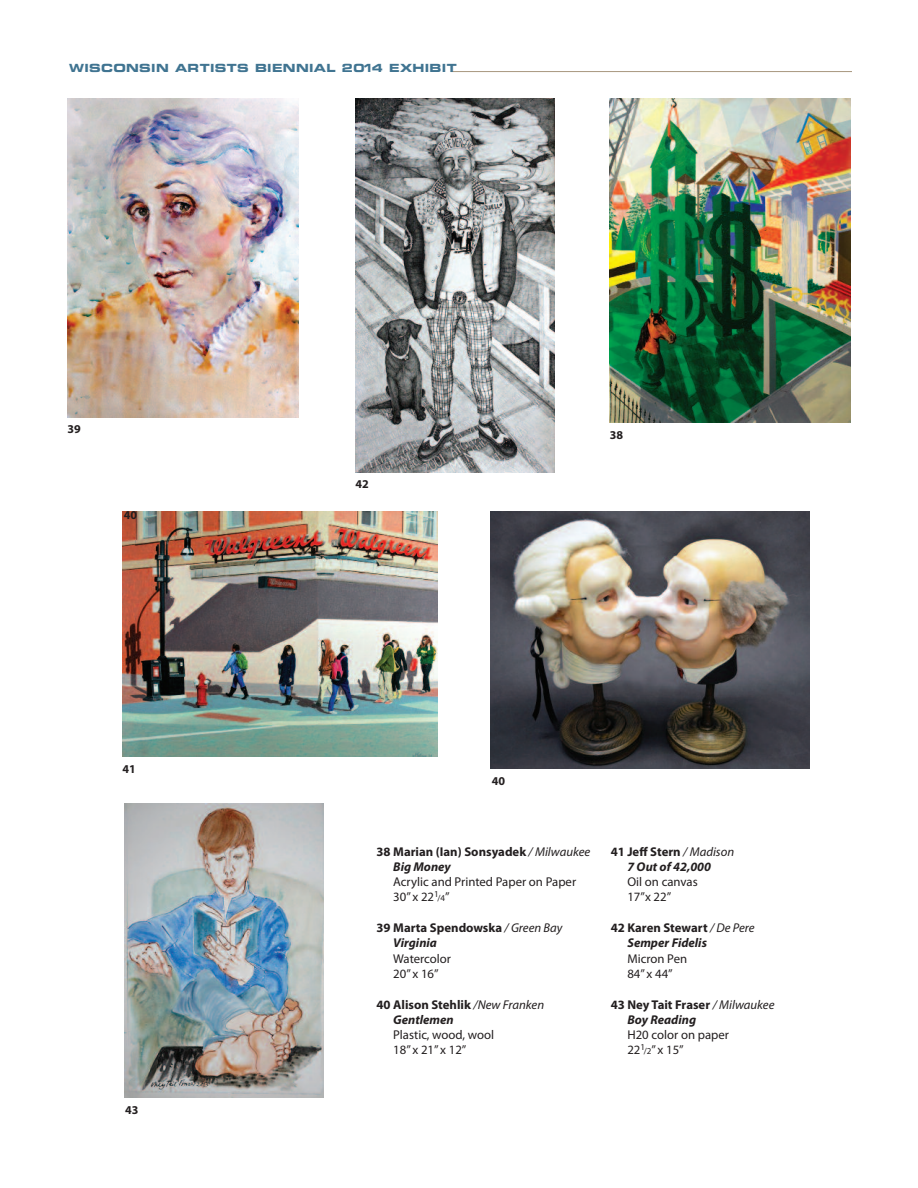
<style>
.page{position:relative;width:918px;height:1188px;background:#fff}
.page>*{position:absolute;margin:0;border:0;box-sizing:border-box;transform-origin:0 0}
.t1{font:700 12.75px/15.3px "Myriad Pro";color:#231f20}
.t2{font:12.75px/15.3px "Myriad Pro";color:#231f20}
.t3{font:italic 700 12.75px/15.3px "Myriad Pro";color:#231f20;text-align:center}
.t4{font:700 12px "Myriad Pro";color:#231f20}
.t5{font:11.25px "Eurostile Bold Extended Two";letter-spacing:.03em;color:#407491}
.t6{font:9px "Myriad Pro";color:#231f20}
.s1{font-weight:400;font-style:italic}
.s2{font-style:italic}
.s3{font-size:12.75px}
.s4{font-style:normal}
.s5{font-weight:400}
.s6{font-size:9px}
</style>
<div class="page">
<img style="left:68px;top:99px;width:230px;height:318px">
<img style="left:610px;top:99px;width:240px;height:324px">
<img style="left:122px;top:512px;width:315px;height:245px">
<img style="left:490px;top:512px;width:320px;height:257px">
<img style="left:356px;top:99px;width:199px;height:373px">
<img style="left:124px;top:803px;width:200px;height:295px">
<hr style="left:451px;top:71px;width:401px;height:1px;background:#a8977e">
<p class="t5" style="left:69px;top:64px;width:389px">WISCONSIN ARTISTS BIENNIAL 2014 EXHIBIT</p>
<p class="t4" style="left:68px;top:425px;width:15px">39</p>
<p class="t4" style="left:124px;top:510px;width:15px">40</p>
<p class="t4" style="left:123px;top:765px;width:15px">41</p>
<p class="t4" style="left:125px;top:1106px;width:15px">43</p>
<p class="t4" style="left:356px;top:479px;width:15px">42</p>
<p class="t4" style="left:610px;top:430px;width:15px">38</p>
<p class="t4" style="left:492px;top:777px;width:15px">40</p>
<p class="t1" style="left:393px;top:845px;width:198px;text-indent:-17px">38 Marian (Ian) Sonsyadek <span class="s1">/ Milwaukee<br></span><span class="s2">Big Money</span></p>
<p class="t2" style="left:393px;top:875px;width:184px">Acrylic and Printed Paper on Paper<br>30” x 22<sup>1</sup></p>
<p class="t6" style="left:437px;top:895px;width:14px">/4<span class="s3">”</span></p>
<p class="t1" style="left:393px;top:921px;width:171px;text-indent:-17px">39 Marta Spendowska <span class="s1">/ Green Bay<br></span><span class="s2">Virginia</span></p>
<p class="t2" style="left:393px;top:952px;width:59px">Watercolor<br>20” x 16”</p>
<p class="t1" style="left:393px;top:998px;width:152px;text-indent:-17px">40 alison Stehlik <span class="s1">/New Franken<br></span><span class="s2">Gentlemen</span></p>
<p class="t2" style="left:393px;top:1028px;width:102px">Plastic, wood, wool<br>18” x 21” x 12”</p>
<p class="t3" style="left:611px;top:845px;width:125px"><span class="s4">41 Jeff Stern</span> <span class="s5">/ Madison<br></span>7 Out of 42,000</p>
<p class="t2" style="left:627px;top:875px;width:72px">Oil on canvas<br>17”x 22”</p>
<p class="t1" style="left:627px;top:921px;width:129px;text-indent:-17px">42 Karen Stewart <span class="s1">/ De Pere<br></span><span class="s2">Semper Fidelis</span></p>
<p class="t2" style="left:627px;top:952px;width:61px">Micron Pen<br>84” x 44”</p>
<p class="t1" style="left:627px;top:998px;width:149px;text-indent:-17px">43 ney Tait Fraser <span class="s1">/ Milwaukee<br></span><span class="s2">Boy Reading</span></p>
<p class="t2" style="left:627px;top:1028px;width:103px">H20 color on paper<br>22<sup>1</sup><span class="s6">/2</span>” x 15”</p>
</div>
